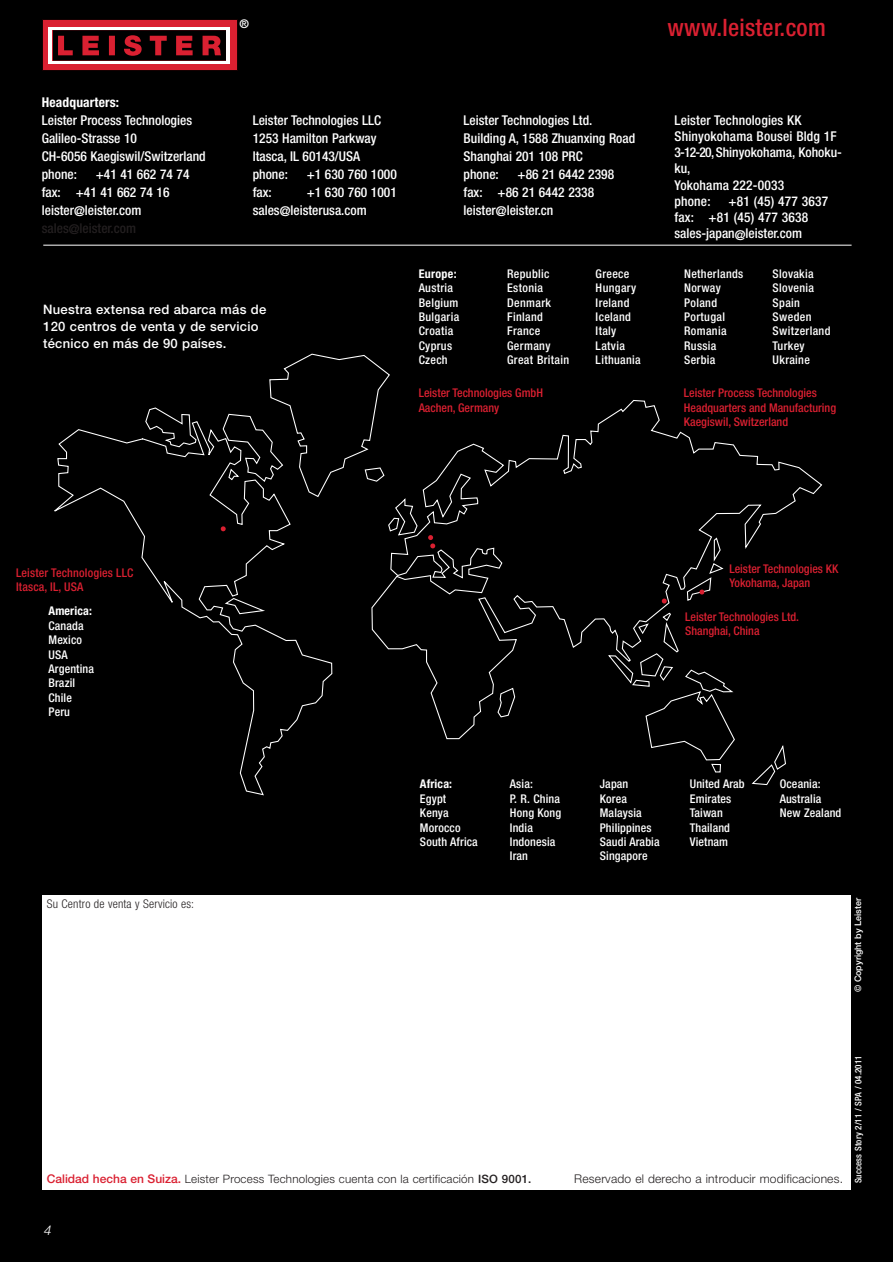
<style>
.page{position:relative;width:893px;height:1262px;background:#fff}
.page>*{position:absolute;margin:0;border:0;box-sizing:border-box;transform-origin:0 0}
.t1{font:500 condensed 24px "Helvetica Neue";letter-spacing:.01em;color:#da2031}
.t2{font:500 condensed 13.5px/18px "Helvetica Neue";color:#fff}
.t3{font:500 condensed 13.5px "Helvetica Neue";color:#231f20}
.t4{font:700 condensed 13.5px "Helvetica Neue";letter-spacing:.01em;color:#fff}
.t5{font:italic 300 13.5px "Helvetica Neue";color:#fff}
.t6{font:500 13.05px/17px "Helvetica Neue";letter-spacing:.015em;color:#fff}
.t7{font:500 condensed 12px/14.4px "Helvetica Neue";letter-spacing:.03em;color:#fff}
.t8{font:500 condensed 12px/14.4px "Helvetica Neue";letter-spacing:.01em;color:#fff}
.t9{font:500 condensed 12px/14.4px "Helvetica Neue";color:#da2031}
.t10{font:300 12px "Helvetica Neue";letter-spacing:.015em;color:#231f20}
.t11{font:300 condensed 12px "Helvetica Neue";letter-spacing:.015em;color:#231f20}
.t12{font:700 condensed 12px "Helvetica Neue";letter-spacing:.01em;color:#fff}
.t13{font:300 11.55px "Helvetica Neue";letter-spacing:.015em;color:#231f20}
.t14{font:500 condensed 9px "Helvetica Neue";letter-spacing:.015em;color:#fff}
.t15{font:500 9px "Helvetica Neue";color:#fff}
.s1{font-weight:500;font-size:12px;color:#da2031}
.s2{font-weight:500}
</style>
<div class="page">
<div style="left:0;top:0;width:892px;height:1261px;background:#000"></div>
<div style="left:43px;top:895px;width:807px;height:294px;background:#fff"></div>
<svg style="left:371px;top:400px;width:452px;height:339px"></svg>
<svg style="left:497px;top:687px;width:18px;height:31px"></svg>
<svg style="left:751px;top:745px;width:35px;height:40px"></svg>
<svg style="left:607px;top:612px;width:128px;height:161px"></svg>
<svg style="left:54px;top:421px;width:279px;height:374px"></svg>
<svg style="left:145px;top:407px;width:52px;height:41px"></svg>
<svg style="left:225px;top:597px;width:42px;height:18px"></svg>
<svg style="left:686px;top:536px;width:38px;height:65px"></svg>
<svg style="left:221px;top:353px;width:197px;height:183px"></svg>
<svg style="left:428px;top:535px;width:7px;height:13px"></svg>
<svg style="left:661px;top:598px;width:5px;height:5px"></svg>
<svg style="left:42px;top:19px;width:195px;height:51px"></svg>
<div style="left:43px;top:20px;width:193px;height:50px;background:#da2031"></div>
<div style="left:49px;top:27px;width:181px;height:37px;background:#fff"></div>
<svg style="left:53px;top:30px;width:173px;height:31px;background:#40090e"></svg>
<hr style="left:43px;top:245px;width:808px;height:1px;background:#fff">
<p class="t4" style="left:42px;top:97px;width:79px">Headquarters:</p>
<p class="t2" style="left:42px;top:112px;width:165px">Leister Process Technologies<br>Galileo-Strasse 10<br>CH-6056 Kaegiswil/Switzerland phone:</p>
<p class="t2" style="left:42px;top:166px;width:149px;text-indent:54px">+41 41 662 74 74 fax: +41 41 662 74 16 leister@leister.com</p>
<p class="t3" style="left:42px;top:223px;width:96px">sales@leister.com</p>
<p class="t7" style="left:239px;top:18px;width:11px">®</p>
<h1 class="t1" style="left:667px;top:19px;width:160px">www.leister.com</h1>
<p class="t2" style="left:253px;top:112px;width:130px">Leister Technologies LLC<br>1253 Hamilton Parkway<br>Itasca, IL 60143/USA phone:</p>
<p class="t2" style="left:307px;top:166px;width:92px">+1 630 760 1000</p>
<p class="t2" style="left:253px;top:184px;width:20px">fax:</p>
<p class="t2" style="left:253px;top:184px;width:146px;text-indent:54px">+1 630 760 1001 sales@leisterusa.com</p>
<p class="t2" style="left:463px;top:112px;width:173px">Leister Technologies Ltd.<br>Building A, 1588 Zhuanxing Road<br>Shanghai 201 108 PRC<br>phone:</p>
<p class="t2" style="left:463px;top:166px;width:152px;text-indent:54px">+86 21 6442 2398 fax: +86 21 6442 2338 leister@leister.cn</p>
<p class="t2" style="left:674px;top:113px;width:169px;line-height:16.2px">Leister Technologies KK<br>Shinyokohama Bousei Bldg 1F<br>3-12-20, Shinyokohama, Kohoku&shy;ku,<br>Yokohama 222-0033<br>phone:</p>
<p class="t2" style="left:674px;top:194px;width:155px;line-height:16.2px;text-indent:54px">+81 (45) 477 3637 fax: +81 (45) 477 3638 sales-japan@leister.com</p>
<p class="t6" style="left:43px;top:302px;width:224px">Nuestra extensa red abarca más de<br>120 centros de venta y de servicio técnico en más de 90 países.</p>
<p class="t12" style="left:418px;top:269px;width:40px">Europe:</p>
<p class="t7" style="left:418px;top:282px;width:42px">Austria<br>Belgium<br>Bulgaria<br>Croatia<br>Cyprus<br>Czech</p>
<p class="t7" style="left:507px;top:267px;width:64px">Republic<br>Estonia<br>Denmark<br>Finland<br>France<br>Germany<br>Great Britain</p>
<p class="t7" style="left:595px;top:267px;width:47px">Greece<br>Hungary<br>Ireland<br>Iceland<br>Italy<br>Latvia<br>Lithuania</p>
<p class="t7" style="left:684px;top:267px;width:61px">Netherlands<br>Norway<br>Poland<br>Portugal<br>Romania<br>Russia<br>Serbia</p>
<p class="t7" style="left:772px;top:267px;width:59px">Slovakia<br>Slovenia<br>Spain<br>Sweden<br>Switzerland<br>Turkey<br>Ukraine</p>
<p class="t9" style="left:418px;top:387px;width:126px">Leister Technologies GmbH<br>Aachen, Germany</p>
<p class="t9" style="left:684px;top:387px;width:154px">Leister Process Technologies<br>Headquarters and Manufacturing<br>Kaegiswil, Switzerland</p>
<p class="t9" style="left:16px;top:566px;width:119px">Leister Technologies LLC<br>Itasca, IL, USA</p>
<p class="t9" style="left:729px;top:562px;width:110px">Leister Technologies KK<br>Yokohama, Japan</p>
<p class="t12" style="left:49px;top:606px;width:45px">America:</p>
<p class="t8" style="left:49px;top:619px;width:47px">Canada<br>Mexico<br>USA<br>Argentina<br>Brazil<br>Chile<br>Peru</p>
<p class="t9" style="left:685px;top:610px;width:115px">Leister Technologies Ltd.<br>Shanghai, China</p>
<p class="t12" style="left:420px;top:779px;width:34px">Africa:</p>
<p class="t8" style="left:420px;top:792px;width:59px">Egypt<br>Kenya<br>Morocco<br>South Africa</p>
<p class="t8" style="left:510px;top:778px;width:53px">Asia:<br>P. R. China<br>Hong Kong<br>India<br>Indonesia<br>Iran</p>
<p class="t8" style="left:600px;top:778px;width:61px">Japan<br>Korea<br>Malaysia<br>Philippines<br>Saudi Arabia<br>Singapore</p>
<p class="t8" style="left:689px;top:778px;width:56px">United Arab<br>Emirates<br>Taiwan<br>Thailand<br>Vietnam</p>
<p class="t8" style="left:779px;top:778px;width:63px">Oceania:<br>Australia<br>New Zealand</p>
<p class="t11" style="left:47px;top:899px;width:149px">Su Centro de venta y Servicio es:</p>
<p class="t15" style="left:854px;top:992px;width:96px;rotate:-90deg">© Copyright by Leister</p>
<p class="t13" style="left:47px;top:1174px;width:486px"><span class="s1">Calidad hecha en Suiza.</span> Leister Process Technologies cuenta con la certificación <span class="s2">ISO 9001.</span></p>
<p class="t10" style="left:574px;top:1174px;width:270px">Reservado el derecho a introducir modificaciones.</p>
<p class="t14" style="left:855px;top:1183px;width:130px;rotate:-90deg">Success Story 2/11 / SPA / 04.2011</p>
<p class="t5" style="left:44px;top:1224px;width:9px">4</p>
</div>
